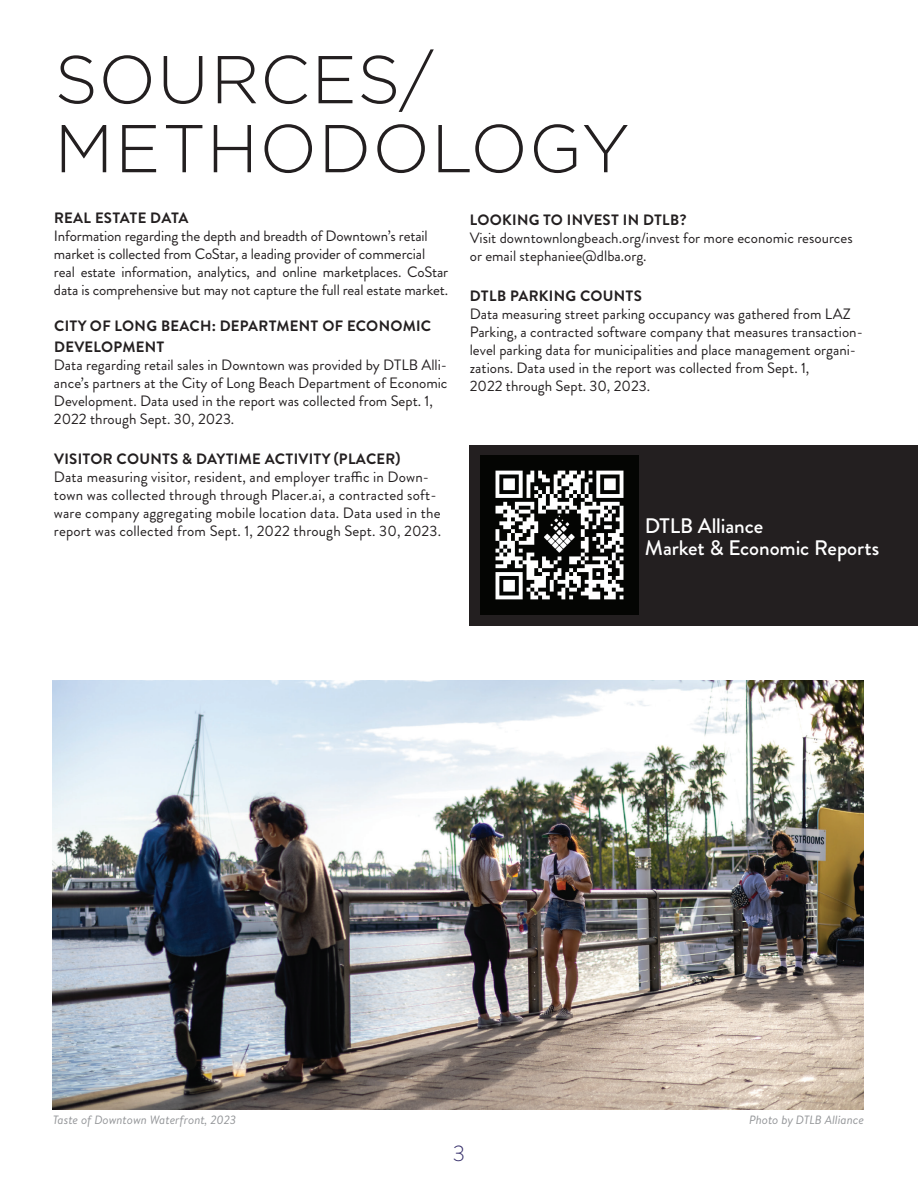
<style>
.page{position:relative;width:918px;height:1188px;background:#fff}
.page>*{position:absolute;margin:0;border:0;box-sizing:border-box;transform-origin:0 0}
.t1{font:300 67.5px/69px "Gotham Pro";letter-spacing:.02em;color:#231f20}
.t2{font:300 22.5px "Brandon Grotesque";color:#38316c}
.t3{font:500 21px/22.5px "Brandon Grotesque";letter-spacing:-.005em;color:#fff}
.t4{font:15px/18px "Brandon Grotesque";color:#231f20}
.t5{font:700 15px/21.6px "Brandon Text";letter-spacing:.02em;color:#231f20}
.t6{font:italic 12px "Brandon Text";color:#939598}
</style>
<div class="page">
<img style="left:53px;top:680px;width:811px;height:429px">
<div style="left:470px;top:445px;width:448px;height:181px;background:#231f20"></div>
<img style="left:481px;top:456px;width:158px;height:158px">
<h1 class="t1" style="left:55px;top:46px;width:577px">SOURCES/<br>METHODOLOGY</h1>
<p class="t5" style="left:54px;top:206px;width:136px">REAL ESTATE DATA</p>
<p class="t4" style="left:54px;top:227px;width:396px">Information regarding the depth and breadth of Downtown’s retail market is collected from CoStar, a leading provider of commercial real estate information, analytics, and online marketplaces. CoStar data is comprehensive but may not capture the full real estate market.</p>
<p class="t5" style="left:54px;top:314px;width:379px">CITY OF LONG BEACH: DEPARTMENT OF ECONOMIC<br>DEVELOPMENT</p>
<p class="t4" style="left:54px;top:356px;width:395px">Data regarding retail sales in Downtown was provided by DTLB Alli&shy;ance’s partners at the City of Long Beach Department of Economic Development. Data used in the report was collected from Sept. 1, 2022 through Sept. 30, 2023.</p>
<p class="t5" style="left:54px;top:448px;width:348px">VISITOR COUNTS &amp; DAYTIME ACTIVITY (PLACER)</p>
<p class="t4" style="left:54px;top:468px;width:389px">Data measuring visitor, resident, and employer traffic in Down&shy;town was collected through through Placer.ai, a contracted soft&shy;ware company aggregating mobile location data. Data used in the report was collected from Sept. 1, 2022 through Sept. 30, 2023.</p>
<p class="t5" style="left:470px;top:209px;width:219px">LOOKING TO INVEST IN DTLB?</p>
<p class="t4" style="left:470px;top:229px;width:384px">Visit downtownlongbeach.org/invest for more economic resources or email stephaniee@dlba.org.</p>
<p class="t5" style="left:470px;top:285px;width:174px">DTLB PARKING COUNTS</p>
<p class="t4" style="left:470px;top:305px;width:395px">Data measuring street parking occupancy was gathered from LAZ Parking, a contracted software company that measures transaction&shy;level parking data for municipalities and place management organi&shy;zations. Data used in the report was collected from Sept. 1,<br>2022 through Sept. 30, 2023.</p>
<h3 class="t3" style="left:645px;top:515px;width:236px">DTLB Alliance<br>Market &amp; Economic Reports</h3>
<p class="t6" style="left:53px;top:1111px;width:185px">Taste of Downtown Waterfront, 2023</p>
<p class="t6" style="left:749px;top:1111px;width:116px">Photo by DTLB Alliance</p>
<h2 class="t2" style="left:453px;top:1137px;width:14px">3</h2>
</div>
